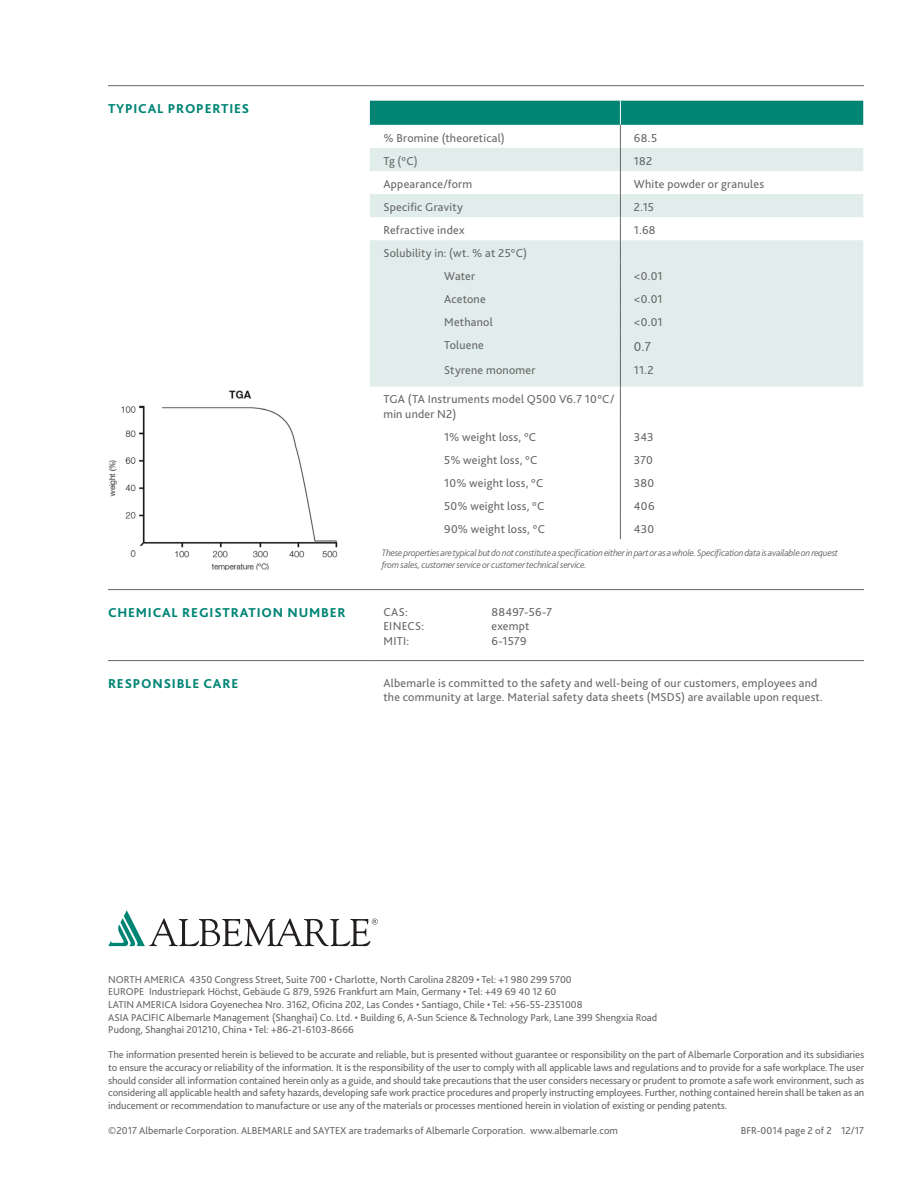
<style>
.page{position:relative;width:918px;height:1188px;background:#fff}
.page>*{position:absolute;margin:0;border:0;box-sizing:border-box;transform-origin:0 0}
.t1{font:800 13.5px "Bliss 2";letter-spacing:.06em;color:#008575}
.Paragraph{font:13.5px "Bliss 2";color:#656767}
.Paragraph-2{font:12px/14.4px "Bliss 2";letter-spacing:.02em;color:#656767}
.t2{font:10.5px/12.6px "Bliss 2";color:#656767}
.t3{font:italic 300 9.75px/11.7px "Bliss";letter-spacing:-.025em;color:#656767}
</style>
<div class="page">
<svg style="left:108px;top:910px;width:270px;height:36px"></svg>
<hr style="left:108px;top:85px;width:262px;height:1px;background:#656767">
<hr style="left:370px;top:85px;width:494px;height:1px;background:#656767">
<div style="left:370px;top:357px;width:493px;height:30px;background:#e1edeb"></div>
<hr style="left:620px;top:357px;width:1px;height:30px;background:#656767">
<hr style="left:620px;top:387px;width:1px;height:37px;background:#656767">
<svg style="left:620px;top:424px;width:1px;height:115px"></svg>
<svg style="left:370px;top:101px;width:493px;height:256px"></svg>
<hr style="left:108px;top:589px;width:262px;height:1px;background:#656767">
<hr style="left:370px;top:589px;width:494px;height:1px;background:#656767">
<hr style="left:108px;top:660px;width:262px;height:1px;background:#656767">
<hr style="left:370px;top:660px;width:494px;height:1px;background:#656767">
<img style="left:108px;top:390px;width:230px;height:180px">
<h3 class="t1" style="left:108px;top:100px;width:143px">TYPICAL PROPERTIES</h3>
<p class="Paragraph-2" style="left:383px;top:130px;width:123px">% Bromine (theoretical)</p>
<p class="Paragraph-2" style="left:634px;top:130px;width:25px">68.5</p>
<p class="Paragraph-2" style="left:383px;top:153px;width:36px">Tg (°C)</p>
<p class="Paragraph-2" style="left:634px;top:153px;width:20px">182</p>
<p class="Paragraph-2" style="left:383px;top:176px;width:90px">Appearance/form</p>
<p class="Paragraph-2" style="left:634px;top:176px;width:132px">White powder or granules</p>
<p class="Paragraph-2" style="left:383px;top:199px;width:81px">Specific Gravity</p>
<p class="Paragraph-2" style="left:634px;top:199px;width:22px">2.15</p>
<p class="Paragraph-2" style="left:383px;top:223px;width:83px">Refractive index</p>
<p class="Paragraph-2" style="left:634px;top:223px;width:23px">1.68</p>
<p class="Paragraph-2" style="left:383px;top:246px;width:145px">Solubility in: (wt. % at 25°C)</p>
<p class="Paragraph-2" style="left:444px;top:269px;width:33px">Water</p>
<p class="Paragraph-2" style="left:634px;top:269px;width:30px">&lt;0.01</p>
<p class="Paragraph-2" style="left:444px;top:292px;width:43px">Acetone</p>
<p class="Paragraph-2" style="left:634px;top:292px;width:30px">&lt;0.01</p>
<p class="Paragraph-2" style="left:444px;top:315px;width:50px">Methanol</p>
<p class="Paragraph-2" style="left:634px;top:315px;width:30px">&lt;0.01</p>
<p class="Paragraph-2" style="left:444px;top:338px;width:41px">Toluene</p>
<p class="Paragraph" style="left:634px;top:338px;width:19px">0.7</p>
<p class="Paragraph-2" style="left:444px;top:362px;width:93px">Styrene monomer</p>
<p class="Paragraph-2" style="left:634px;top:362px;width:21px">11.2</p>
<p class="Paragraph-2" style="left:383px;top:392px;width:232px">TGA (TA Instruments model Q500 V6.7 10°C/ min under N2)</p>
<p class="Paragraph-2" style="left:444px;top:429px;width:94px">1% weight loss, °C</p>
<p class="Paragraph-2" style="left:634px;top:429px;width:21px">343</p>
<p class="Paragraph-2" style="left:444px;top:452px;width:95px">5% weight loss, °C</p>
<p class="Paragraph-2" style="left:634px;top:452px;width:20px">370</p>
<p class="Paragraph-2" style="left:444px;top:475px;width:101px">10% weight loss, °C</p>
<p class="Paragraph-2" style="left:634px;top:475px;width:22px">380</p>
<p class="Paragraph-2" style="left:444px;top:498px;width:102px">50% weight loss, °C</p>
<p class="Paragraph-2" style="left:634px;top:498px;width:22px">406</p>
<p class="Paragraph-2" style="left:444px;top:522px;width:102px">90% weight loss, °C</p>
<p class="Paragraph-2" style="left:634px;top:522px;width:22px">430</p>
<p class="t3" style="left:382px;top:547px;width:458px">These properties are typical but do not constitute a specification either in part or as a whole. Specification data is available on request from sales, customer service or customer technical service.</p>
<h3 class="t1" style="left:108px;top:604px;width:239px">CHEMICAL REGISTRATION NUMBER</h3>
<p class="Paragraph-2" style="left:383px;top:604px;width:26px">CAS:</p>
<p class="Paragraph-2" style="left:491px;top:604px;width:62px">88497-56-7</p>
<p class="Paragraph-2" style="left:383px;top:619px;width:42px">EINECS:</p>
<p class="Paragraph-2" style="left:491px;top:619px;width:40px">exempt</p>
<p class="Paragraph-2" style="left:383px;top:633px;width:27px">MITI:</p>
<p class="Paragraph-2" style="left:491px;top:633px;width:37px">6-1579</p>
<h3 class="t1" style="left:108px;top:675px;width:132px">RESPONSIBLE CARE</h3>
<p class="Paragraph-2" style="left:383px;top:675px;width:441px">Albemarle is committed to the safety and well-being of our customers, employees and the community at large. Material safety data sheets (MSDS) are available upon request.</p>
<p class="t2" style="left:108px;top:973px;width:465px">NORTH AMERICA 4350 Congress Street, Suite 700 • Charlotte, North Carolina 28209 • Tel: +1 980 299 5700</p>
<p class="t2" style="left:108px;top:985px;width:450px">EUROPE Industriepark Höchst, Gebäude G 879, 5926 Frankfurt am Main, Germany • Tel: +49 69 40 12 60</p>
<p class="t2" style="left:108px;top:998px;width:476px">LATIN AMERICA Isidora Goyenechea Nro. 3162, Oficina 202, Las Condes • Santiago, Chile • Tel: +56-55-2351008</p>
<p class="t2" style="left:108px;top:1011px;width:551px">ASIA PACIFIC Albemarle Management (Shanghai) Co. Ltd. • Building 6, A-Sun Science &amp; Technology Park, Lane 399 Shengxia Road<br>Pudong, Shanghai 201210, China • Tel: +86-21-6103-8666</p>
<p class="t2" style="left:108px;top:1048px;width:758px;text-align:justify">The information presented herein is believed to be accurate and reliable, but is presented without guarantee or responsibility on the part of Albemarle Corporation and its subsidiaries to ensure the accuracy or reliability of the information. It is the responsibility of the user to comply with all applicable laws and regulations and to provide for a safe workplace. The user should consider all information contained herein only as a guide, and should take precautions that the user considers necessary or prudent to promote a safe work environment, such as considering all applicable health and safety hazards, developing safe work practice procedures and properly instructing employees. Further, nothing contained herein shall be taken as an inducement or recommendation to manufacture or use any of the materials or processes mentioned herein in violation of existing or pending patents.</p>
<p class="t2" style="left:108px;top:1124px;width:511px">©2017 Albemarle Corporation. ALBEMARLE and SAYTEX are trademarks of Albemarle Corporation. www.albemarle.com</p>
<p class="t2" style="left:741px;top:1124px;width:125px">BFR-0014 page 2 of 2 12/17</p>
</div>
